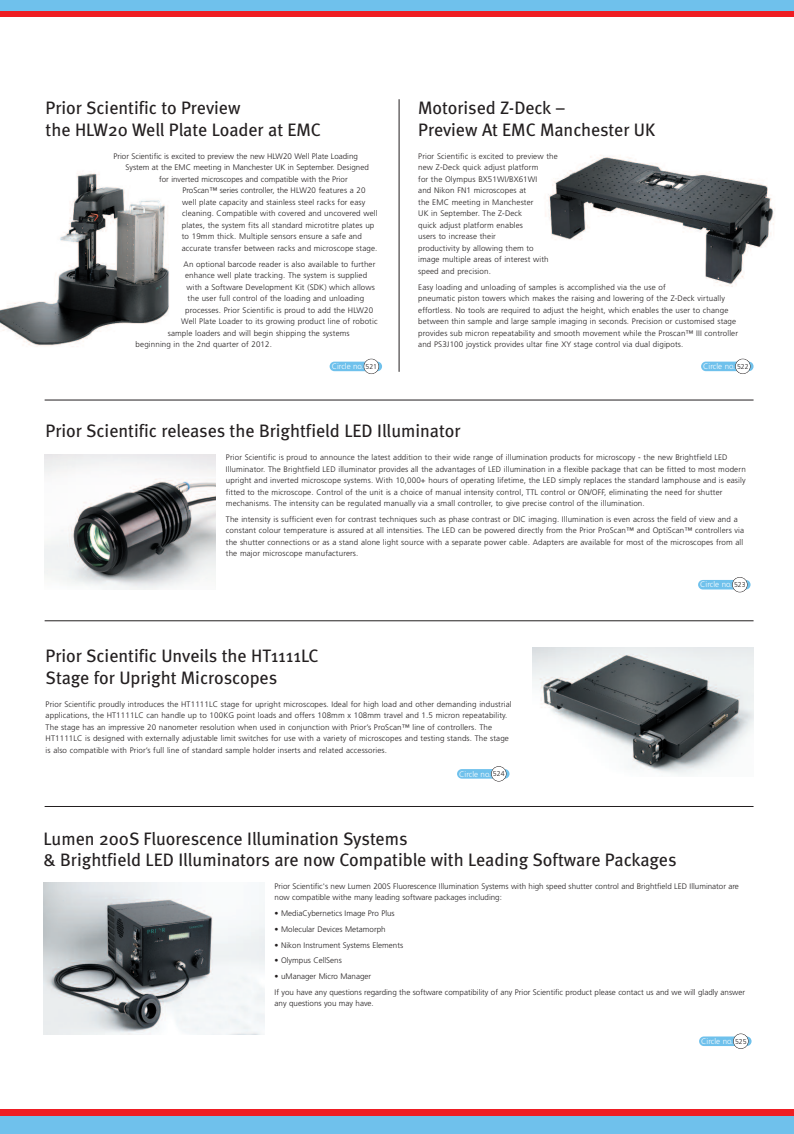
<style>
.page{position:relative;width:794px;height:1134px;background:#fff}
.page>*{position:absolute;margin:0;border:0;box-sizing:border-box;transform-origin:0 0}
.t1{font:18px/21.6px "Meta";color:#231f20}
.t2{font:300 8px/11.5px "Frutiger";letter-spacing:.015em;color:#231f20}
.t3{font:300 8px "Frutiger";color:#fff}
.s1{font-size:7px;color:#231f20}
</style>
<div class="page">
<div style="left:0;top:11px;width:794px;height:5px;background:#ee1d23"></div>
<div style="left:0;top:0;width:794px;height:11px;background:#6fc1ec"></div>
<div style="left:329px;top:362px;width:53px;height:9px;background:#6fc1ec;border-radius:5px"></div>
<div style="left:364px;top:359px;width:15px;height:15px;background:#fff;border-radius:50%"></div>
<div style="left:364px;top:359px;width:15px;height:15px;border:1px solid #231f20;border-radius:50%"></div>
<div style="left:34px;top:882px;width:231px;height:154px;background:linear-gradient(to right,#f4f5f5,#eff3f5)"></div>
<img style="left:44px;top:882px;width:221px;height:152px">
<img style="left:545px;top:155px;width:230px;height:132px">
<img style="left:0;top:171px;width:170px;height:176px">
<div style="left:701px;top:362px;width:52px;height:9px;background:#6fc1ec;border-radius:5px"></div>
<div style="left:735px;top:359px;width:15px;height:15px;background:#fff;border-radius:50%"></div>
<div style="left:735px;top:359px;width:15px;height:15px;border:1px solid #231f20;border-radius:50%"></div>
<hr style="left:399px;top:99px;width:1px;height:273px;background:#231f20">
<img style="left:45px;top:455px;width:171px;height:135px">
<img style="left:532px;top:647px;width:221px;height:128px">
<div style="left:698px;top:580px;width:52px;height:9px;background:#6fc1ec;border-radius:5px"></div>
<div style="left:732px;top:577px;width:15px;height:15px;background:#fff;border-radius:50%"></div>
<div style="left:732px;top:577px;width:15px;height:15px;border:1px solid #231f20;border-radius:50%"></div>
<hr style="left:45px;top:400px;width:708px;height:1px;background:#231f20">
<hr style="left:45px;top:620px;width:708px;height:1px;background:#231f20">
<hr style="left:45px;top:806px;width:708px;height:1px;background:#231f20">
<div style="left:457px;top:769px;width:52px;height:10px;background:#6fc1ec;border-radius:5px"></div>
<div style="left:491px;top:766px;width:15px;height:15px;background:#fff;border-radius:50%"></div>
<div style="left:491px;top:766px;width:15px;height:15px;border:1px solid #231f20;border-radius:50%"></div>
<div style="left:699px;top:1036px;width:52px;height:10px;background:#6fc1ec;border-radius:5px"></div>
<div style="left:733px;top:1034px;width:15px;height:15px;background:#fff;border-radius:50%"></div>
<div style="left:733px;top:1033px;width:15px;height:16px;border:1px solid #231f20;border-radius:50%"></div>
<div style="left:0;top:1109px;width:794px;height:7px;background:#ee1d23"></div>
<div style="left:0;top:1116px;width:794px;height:18px;background:#6fc1ec"></div>
<h1 class="t1" style="left:46px;top:99px;width:277px">Prior Scientific to Preview<br>the HLW20 Well Plate Loader at EMC</h1>
<p class="t2" style="left:113px;top:151px;width:246px">Prior Scientific is excited to preview the new HLW20 Well Plate Loading</p>
<p class="t2" style="left:126px;top:162px;width:245px">System at the EMC meeting in Manchester UK in September. Designed</p>
<p class="t2" style="left:159px;top:174px;width:190px">for inverted microscopes and compatible with the Prior</p>
<p class="t2" style="left:182px;top:185px;width:185px">ProScan™ series controller, the HLW20 features a 20</p>
<p class="t2" style="left:182px;top:197px;width:185px">well plate capacity and stainless steel racks for easy</p>
<p class="t2" style="left:182px;top:208px;width:197px">cleaning. Compatible with covered and uncovered well</p>
<p class="t2" style="left:182px;top:220px;width:194px">plates, the system fits all standard microtitre plates up</p>
<p class="t2" style="left:182px;top:231px;width:182px">to 19mm thick. Multiple sensors ensure a safe and</p>
<p class="t2" style="left:182px;top:243px;width:197px">accurate transfer between racks and microscope stage.</p>
<p class="t2" style="left:184px;top:259px;width:193px">An optional barcode reader is also available to further</p>
<p class="t2" style="left:185px;top:270px;width:184px">enhance well plate tracking. The system is supplied</p>
<p class="t2" style="left:186px;top:282px;width:190px">with a Software Development Kit (SDK) which allows</p>
<p class="t2" style="left:188px;top:293px;width:178px">the user full control of the loading and unloading</p>
<p class="t2" style="left:185px;top:305px;width:189px">processes. Prior Scientific is proud to add the HLW20</p>
<p class="t2" style="left:181px;top:316px;width:198px">Well Plate Loader to its growing product line of robotic</p>
<p class="t2" style="left:168px;top:328px;width:183px">sample loaders and will begin shipping the systems</p>
<p class="t2" style="left:136px;top:339px;width:138px">beginning in the 2nd quarter of 2012.</p>
<p class="t3" style="left:332px;top:363px;width:47px">Circle no. <span class="s1">521</span></p>
<h1 class="t1" style="left:418px;top:99px;width:239px">Motorised Z-Deck –<br>Preview At EMC Manchester UK</h1>
<p class="t2" style="left:418px;top:151px;width:141px">Prior Scientific is excited to preview the new Z-Deck quick adjust platform<br>for the Olympus BX51WI/BX61WI<br>and Nikon FN1 microscopes at<br>the EMC meeting in Manchester<br>UK in September. The Z-Deck<br>quick adjust platform enables<br>users to increase their<br>productivity by allowing them to<br>image multiple areas of interest with speed and precision.</p>
<p class="t2" style="left:418px;top:282px;width:321px">Easy loading and unloading of samples is accomplished via the use of<br>pneumatic piston towers which makes the raising and lowering of the Z-Deck virtually effortless. No tools are required to adjust the height, which enables the user to change between thin sample and large sample imaging in seconds. Precision or customised stage provides sub micron repeatability and smooth movement while the Proscan™ III controller and PS3J100 joystick provides ultar fine XY stage control via dual digipots.</p>
<p class="t3" style="left:703px;top:363px;width:47px">Circle no. <span class="s1">522</span></p>
<h1 class="t1" style="left:46px;top:422px;width:416px">Prior Scientific releases the Brightfield LED Illuminator</h1>
<p class="t2" style="left:226px;top:452px;width:521px">Prior Scientific is proud to announce the latest addition to their wide range of illumination products for microscopy - the new Brightfield LED Illuminator. The Brightfield LED illuminator provides all the advantages of LED illumination in a flexible package that can be fitted to most modern upright and inverted microscope systems. With 10,000+ hours of operating lifetime, the LED simply replaces the standard lamphouse and is easily fitted to the microscope. Control of the unit is a choice of manual intensity control, TTL control or ON/OFF, eliminating the need for shutter mechanisms. The intensity can be regulated manually via a small controller, to give precise control of the illumination.</p>
<p class="t2" style="left:226px;top:514px;width:520px">The intensity is sufficient even for contrast techniques such as phase contrast or DIC imaging. Illumination is even across the field of view and a constant colour temperature is assured at all intensities. The LED can be powered directly from the Prior ProScan™ and OptiScan™ controllers via the shutter connections or as a stand alone light source with a separate power cable. Adapters are available for most of the microscopes from all the major microscope manufacturers.</p>
<h1 class="t1" style="left:46px;top:647px;width:275px">Prior Scientific Unveils the HT1111LC<br>Stage for Upright Microscopes</h1>
<p class="t2" style="left:46px;top:699px;width:467px">Prior Scientific proudly introduces the HT1111LC stage for upright microscopes. Ideal for high load and other demanding industrial applications, the HT1111LC can handle up to 100KG point loads and offers 108mm x 108mm travel and 1.5 micron repeatability.<br>The stage has an impressive 20 nanometer resolution when used in conjunction with Prior’s ProScan™ line of controllers. The HT1111LC is designed with externally adjustable limit switches for use with a variety of microscopes and testing stands. The stage is also compatible with Prior’s full line of standard sample holder inserts and related accessories.</p>
<p class="t3" style="left:459px;top:770px;width:47px">Circle no. <span class="s1">524</span></p>
<p class="t3" style="left:700px;top:581px;width:47px">Circle no. <span class="s1">523</span></p>
<h1 class="t1" style="left:44px;top:829px;width:634px">Lumen 200S Fluorescence Illumination Systems<br>&amp; Brightfield LED Illuminators are now Compatible with Leading Software Packages</h1>
<p class="t2" style="left:275px;top:881px;width:466px">Prior Scientific's new Lumen 200S Fluorescence Illumination Systems with high speed shutter control and Brightfield LED Illuminator are now compatible withe many leading software packages including:</p>
<p class="t2" style="left:275px;top:908px;width:121px">• MediaCybernetics Image Pro Plus</p>
<p class="t2" style="left:275px;top:924px;width:112px">• Molecular Devices Metamorph</p>
<p class="t2" style="left:275px;top:940px;width:130px">• Nikon Instrument Systems Elements</p>
<p class="t2" style="left:275px;top:955px;width:69px">• Olympus CellSens</p>
<p class="t2" style="left:275px;top:969px;width:472px;line-height:15.8px">• uManager Micro Manager<br>If you have any questions regarding the software compatibility of any Prior Scientific product please contact us and we will gladly answer</p>
<p class="t2" style="left:275px;top:998px;width:101px">any questions you may have.</p>
<p class="t3" style="left:701px;top:1038px;width:47px">Circle no. <span class="s1">525</span></p>
</div>
